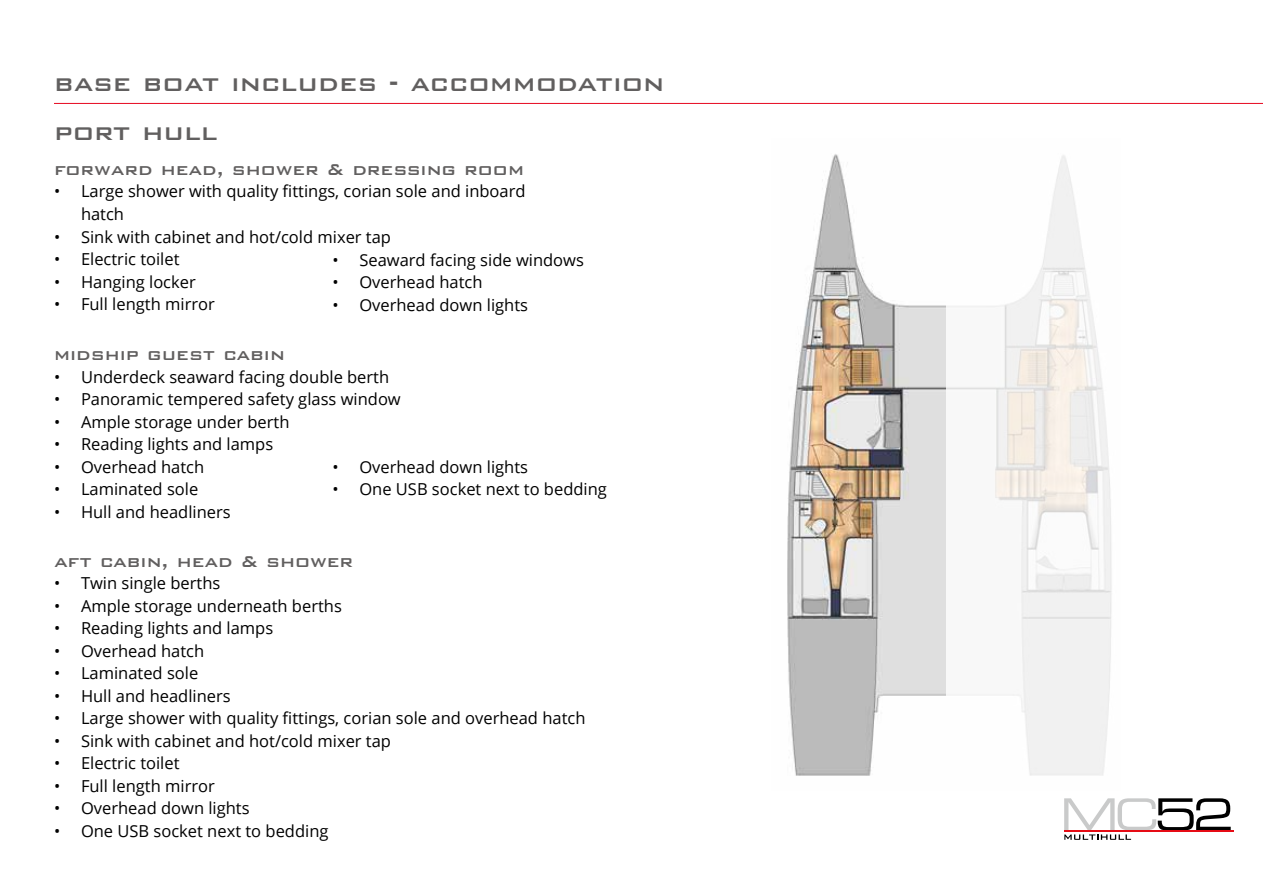
<style>
.page{position:relative;width:1263px;height:893px;background:#fff}
.page>*{position:absolute;margin:0;border:0;box-sizing:border-box;transform-origin:0 0}
.t1{font:500 30px/48.9px "Bank Gothic BT";color:#615f5f}
.t2{font:500 21px "Bank Gothic BT";color:#615f5f}
.t3{font:16.5px/22.5px "Open Sans";color:#000}
</style>
<div class="page">
<hr style="left:1064px;top:830px;width:169px;height:2px;background:#e60c15">
<svg style="left:1064px;top:798px;width:167px;height:42px"></svg>
<hr style="left:54px;top:103px;width:1209px;height:1px;background:#e6081f">
<img style="left:787px;top:154px;width:159px;height:622px">
<svg style="left:946px;top:155px;width:166px;height:621px"></svg>
<h1 class="t1" style="left:54px;top:58px;width:612px">base boat includes - accommodation port hull</h1>
<p class="t2" style="left:54px;top:158px;width:472px">forward head, shower &amp; dressing room</p>
<p class="t3" style="left:81px;top:180px;width:446px;text-indent:-27px">• Large shower with quality fittings, corian sole and inboard hatch</p>
<p class="t3" style="left:54px;top:225px;width:339px">• Sink with cabinet and hot/cold mixer tap</p>
<p class="t3" style="left:54px;top:247px;width:127px">• Electric toilet</p>
<p class="t3" style="left:54px;top:270px;width:143px">• Hanging locker</p>
<p class="t3" style="left:54px;top:292px;width:162px">• Full length mirror</p>
<p class="t2" style="left:54px;top:343px;width:233px">midship guest cabin</p>
<p class="t3" style="left:54px;top:365px;width:337px">• Underdeck seaward facing double berth</p>
<p class="t3" style="left:54px;top:388px;width:348px">• Panoramic tempered safety glass window</p>
<p class="t3" style="left:54px;top:410px;width:237px">• Ample storage under berth</p>
<p class="t3" style="left:54px;top:433px;width:221px">• Reading lights and lamps</p>
<p class="t3" style="left:54px;top:455px;width:152px">• Overhead hatch</p>
<p class="t3" style="left:54px;top:478px;width:146px">• Laminated sole</p>
<p class="t3" style="left:54px;top:500px;width:178px">• Hull and headliners</p>
<p class="t2" style="left:54px;top:550px;width:301px">aft cabin, head &amp; shower</p>
<p class="t3" style="left:54px;top:572px;width:168px">• Twin single berths</p>
<p class="t3" style="left:54px;top:594px;width:289px">• Ample storage underneath berths</p>
<p class="t3" style="left:54px;top:617px;width:221px">• Reading lights and lamps</p>
<p class="t3" style="left:54px;top:639px;width:152px">• Overhead hatch</p>
<p class="t3" style="left:54px;top:662px;width:146px">• Laminated sole</p>
<p class="t3" style="left:54px;top:684px;width:178px">• Hull and headliners</p>
<p class="t3" style="left:54px;top:707px;width:533px">• Large shower with quality fittings, corian sole and overhead hatch</p>
<p class="t3" style="left:54px;top:729px;width:339px">• Sink with cabinet and hot/cold mixer tap</p>
<p class="t3" style="left:54px;top:752px;width:127px">• Electric toilet</p>
<p class="t3" style="left:54px;top:774px;width:162px">• Full length mirror</p>
<p class="t3" style="left:54px;top:797px;width:197px">• Overhead down lights</p>
<p class="t3" style="left:54px;top:819px;width:276px">• One USB socket next to bedding</p>
<p class="t3" style="left:332px;top:248px;width:253px">• Seaward facing side windows</p>
<p class="t3" style="left:332px;top:270px;width:152px">• Overhead hatch</p>
<p class="t3" style="left:332px;top:293px;width:197px">• Overhead down lights</p>
<p class="t3" style="left:332px;top:455px;width:197px">• Overhead down lights</p>
<p class="t3" style="left:332px;top:477px;width:276px">• One USB socket next to bedding</p>
</div>
